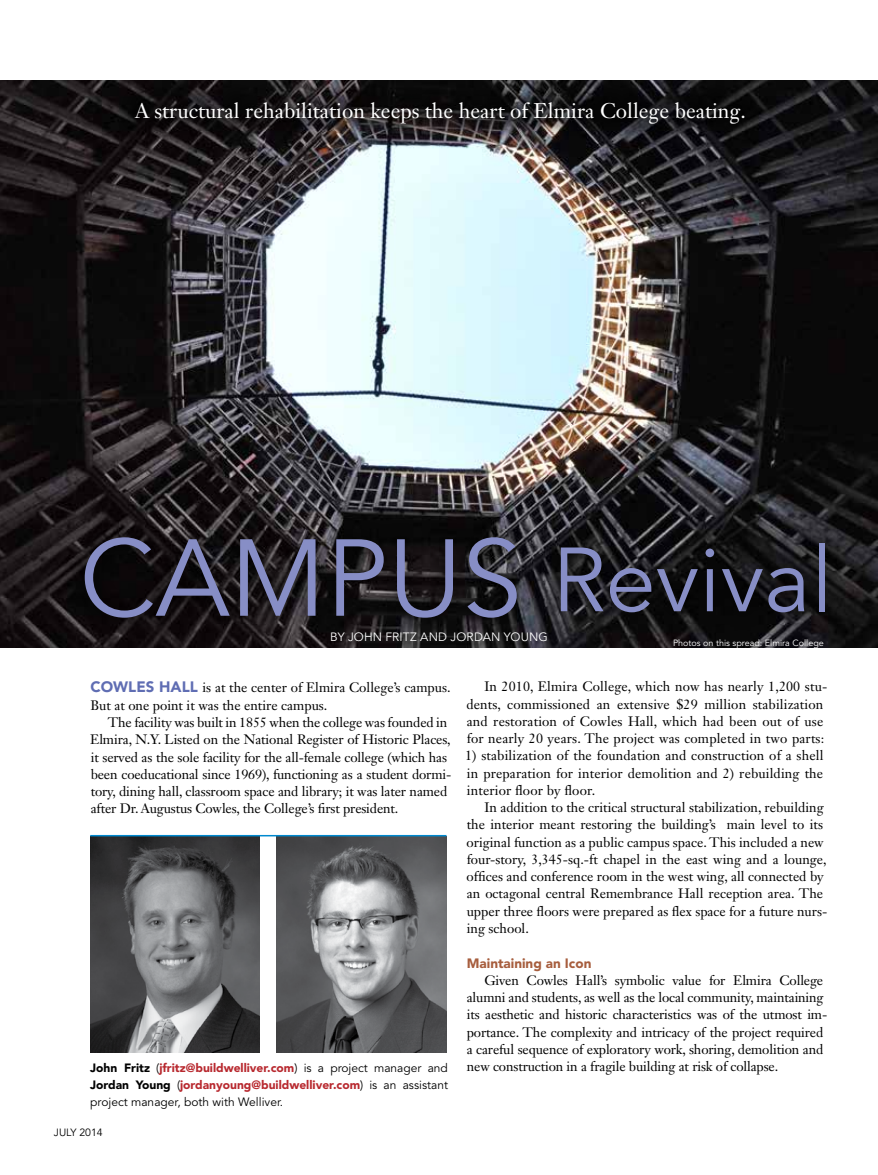
<style>
.page{position:relative;width:878px;height:1175px;background:#fff}
.page>*{position:absolute;margin:0;border:0;box-sizing:border-box;transform-origin:0 0}
.t1{font:90px "Avenir LT Std";color:#878ec6}
.t2{font:21px "Janson Text LT Std";color:#fff}
.t3{font:13.5px/17.2px "Janson Text LT Std";color:#000}
.t4{font:900 13.5px "Avenir LT Std";color:#a75e3e}
.t5{font:12px/17.2px "Avenir LT Std";color:#000}
.t6{font:900 12px "Avenir LT Std";color:#b8292f}
.t7{font:12px "Avenir LT Std";letter-spacing:.015em;color:#fff}
.t8{font:10.5px "Avenir LT Std";color:#000}
.t9{font:9px "Avenir LT Std";color:#fff}
.s1{font-size:108px}
.s2{font-family:"Avenir LT Std";font-weight:900;font-size:15px;color:#5f6db3}
.s3{color:#000}
.s4{font-weight:400;color:#000}
.s5{font-weight:900}
.s6{font-weight:900;color:#b8292f}
</style>
<div class="page">
<img style="left:0;top:81px;width:878px;height:567px">
<svg style="left:66px;top:518px;width:778px;height:118px;background:#1a1819"></svg>
<svg style="left:117px;top:84px;width:645px;height:57px;background:#1c1a1c"></svg>
<img style="left:277px;top:836px;width:169px;height:216px">
<img style="left:90px;top:836px;width:170px;height:216px">
<hr style="left:90px;top:835px;width:356px;height:1px;background:#0089cf">
<h2 class="t2" style="left:135px;top:97px;width:612px">A structural rehabilitation keeps the heart of Elmira College beating.</h2>
<h1 class="t1" style="left:80px;top:528px;width:754px"><span class="s1">CAMPUS</span> Revival</h1>
<p class="t7" style="left:330px;top:630px;width:219px">BY JOHN FRITZ AND JORDAN YOUNG</p>
<p class="t9" style="left:673px;top:638px;width:152px">Photos on this spread: Elmira College</p>
<p class="t3" style="left:90px;top:679px;width:362px"><span class="s2">COWLES HALL</span> is at the center of Elmira College’s campus.<br>But at one point it was the entire campus.</p>
<p class="t3" style="left:90px;top:713px;width:362px;text-indent:18px">The facility was built in 1855 when the college was founded in Elmira, N.Y. Listed on the National Register of Historic Places, it served as the sole facility for the all-female college (which has been coeducational since 1969), functioning as a student dormi&shy;tory, dining hall, classroom space and library; it was later named after Dr. Augustus Cowles, the College’s first president.</p>
<p class="t3" style="left:466px;top:678px;width:362px;text-indent:18px">In 2010, Elmira College, which now has nearly 1,200 stu&shy;dents, commissioned an extensive $29 million stabilization and restoration of Cowles Hall, which had been out of use for nearly 20 years. The project was completed in two parts:</p>
<p class="t3" style="left:465px;top:747px;width:360px;text-align:justify">1) stabilization of the foundation and construction of a shell in preparation for interior demolition and 2) rebuilding the interior floor by floor.</p>
<p class="t3" style="left:466px;top:798px;width:362px;text-indent:18px">In addition to the critical structural stabilization, rebuilding the interior meant restoring the building’s main level to its original function as a public campus space. This included a new four-story, 3,345-sq.-ft chapel in the east wing and a lounge, offices and conference room in the west wing, all connected by an octagonal central Remembrance Hall reception area. The upper three floors were prepared as flex space for a future nurs&shy;ing school.</p>
<p class="t4" style="left:467px;top:954px;width:126px">Maintaining an Icon</p>
<p class="t3" style="left:466px;top:971px;width:362px;text-indent:18px">Given Cowles Hall’s symbolic value for Elmira College alumni and students, as well as the local community, maintaining its aesthetic and historic characteristics was of the utmost im&shy;portance. The complexity and intricacy of the project required a careful sequence of exploratory work, shoring, demolition and</p>
<p class="t6" style="left:90px;top:1060px;width:359px"><span class="s3">John Fritz</span> <span class="s4">(</span>jfritz@buildwelliver.com<span class="s4">) is a project manager and</span></p>
<p class="t3" style="left:467px;top:1057px;width:313px">new construction in a fragile building at risk of collapse.</p>
<p class="t5" style="left:90px;top:1076px;width:359px"><span class="s5">Jordan Young</span> (<span class="s6">jordanyoung@buildwelliver.com</span>) is an assistant project manager, both with Welliver.</p>
<p class="t8" style="left:54px;top:1126px;width:50px">JULY 2014</p>
</div>
